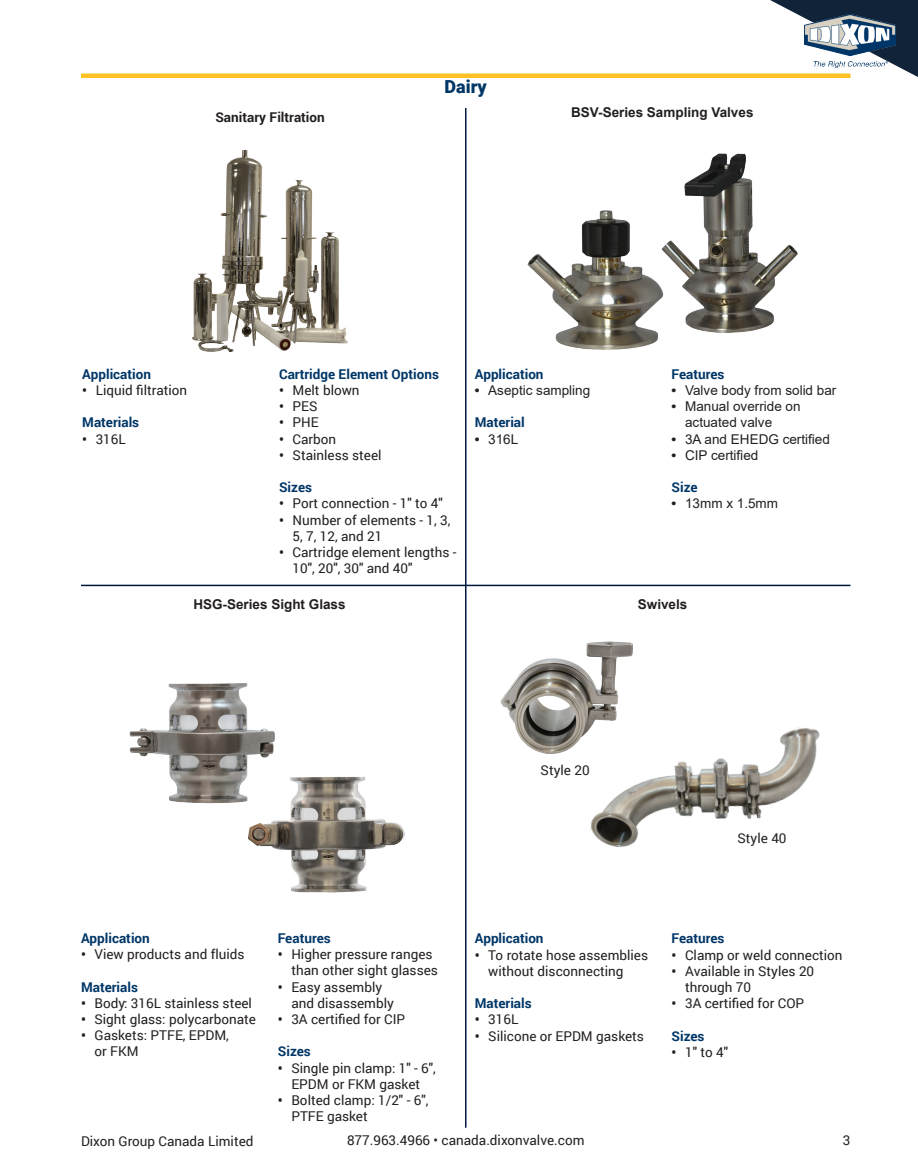
<style>
.page{position:relative;width:918px;height:1175px;background:#fff}
.page>*{position:absolute;margin:0;border:0;box-sizing:border-box;transform-origin:0 0}
._2020_Product_Name{font:900 18px "Roboto";color:#003667}
.body_text{font:13.5px/16.2px "Roboto";color:#231f20}
._2020_Body_Text_Head{font:700 13.5px "Roboto";color:#003667}
.body_text-2{font:13.5px/16.2px "Arial";color:#231f20}
._2020_Product_Sub-he{font:700 13.5px "Arial";color:#231f20}
._2020_Product_Sub-he-2{font:700 13.5px "Roboto";color:#231f20}
.s1{font-weight:700}
</style>
<div class="page">
<hr style="left:465px;top:108px;width:2px;height:1019px;background:#00193f">
<hr style="left:81px;top:584px;width:769px;height:2px;background:#00193f">
<img style="left:192px;top:149px;width:156px;height:203px">
<img style="left:665px;top:153px;width:133px;height:181px">
<img style="left:527px;top:210px;width:138px;height:140px">
<img style="left:500px;top:641px;width:133px;height:112px">
<img style="left:582px;top:724px;width:238px;height:123px">
<img style="left:130px;top:683px;width:145px;height:121px">
<img style="left:246px;top:772px;width:159px;height:121px">
<svg style="left:770px;top:0;width:148px;height:78px"></svg>
<img style="left:805px;top:14px;width:90px;height:54px">
<div style="left:81px;top:73px;width:769px;height:5px;background:#fec224"></div>
<p class="_2020_Product_Sub-he-2" style="left:215px;top:107px;width:111px">Sanitary Filtration</p>
<p class="_2020_Product_Name" style="left:445px;top:74px;width:44px">Dairy</p>
<p class="_2020_Product_Sub-he" style="left:571px;top:103px;width:184px">BSV-Series Sampling Valves</p>
<p class="_2020_Body_Text_Head" style="left:82px;top:364px;width:70px">Application</p>
<p class="body_text" style="left:82px;top:381px;width:107px"><span class="s1">•</span> Liquid filtration</p>
<p class="_2020_Body_Text_Head" style="left:82px;top:413px;width:59px">Materials</p>
<p class="body_text" style="left:82px;top:430px;width:45px"><span class="s1">•</span> 316L</p>
<p class="_2020_Body_Text_Head" style="left:279px;top:364px;width:161px">Cartridge Element Options</p>
<p class="body_text" style="left:279px;top:381px;width:82px"><span class="s1">•</span> Melt blown</p>
<p class="body_text" style="left:279px;top:398px;width:40px"><span class="s1">•</span> PES</p>
<p class="body_text" style="left:279px;top:414px;width:41px"><span class="s1">•</span> PHE</p>
<p class="body_text" style="left:279px;top:430px;width:59px"><span class="s1">•</span> Carbon</p>
<p class="body_text" style="left:279px;top:446px;width:104px"><span class="s1">•</span> Stainless steel</p>
<p class="_2020_Body_Text_Head" style="left:279px;top:478px;width:35px">Sizes</p>
<p class="body_text" style="left:279px;top:495px;width:165px"><span class="s1">•</span> Port connection - 1" to 4"</p>
<p class="body_text" style="left:293px;top:511px;width:159px;text-indent:-14px"><span class="s1">•</span> Number of elements - 1, 3,<br>5, 7, 12, and 21</p>
<p class="body_text" style="left:293px;top:543px;width:165px;text-indent:-14px"><span class="s1">•</span> Cartridge element lengths -<br>10", 20", 30" and 40"</p>
<p class="_2020_Product_Sub-he" style="left:193px;top:594px;width:154px">HSG-Series Sight Glass</p>
<p class="_2020_Body_Text_Head" style="left:475px;top:364px;width:70px">Application</p>
<p class="body_text-2" style="left:475px;top:382px;width:117px"><span class="s1">•</span> Aseptic sampling</p>
<p class="_2020_Body_Text_Head" style="left:475px;top:413px;width:52px">Material</p>
<p class="body_text-2" style="left:475px;top:431px;width:45px"><span class="s1">•</span> 316L</p>
<p class="_2020_Body_Text_Head" style="left:672px;top:364px;width:54px">Features</p>
<p class="body_text-2" style="left:672px;top:382px;width:166px"><span class="s1">•</span> Valve body from solid bar</p>
<p class="body_text-2" style="left:685px;top:398px;width:117px;text-indent:-14px"><span class="s1">•</span> Manual override on actuated valve</p>
<p class="body_text-2" style="left:672px;top:431px;width:160px"><span class="s1">•</span> 3A and EHEDG certified</p>
<p class="body_text-2" style="left:672px;top:447px;width:88px"><span class="s1">•</span> CIP certified</p>
<p class="_2020_Body_Text_Head" style="left:672px;top:478px;width:28px">Size</p>
<p class="body_text-2" style="left:672px;top:495px;width:108px"><span class="s1">•</span> 13mm x 1.5mm</p>
<p class="_2020_Product_Sub-he" style="left:638px;top:594px;width:51px">Swivels</p>
<p class="body_text" style="left:541px;top:761px;width:50px">Style 20</p>
<p class="body_text" style="left:738px;top:829px;width:50px">Style 40</p>
<p class="_2020_Body_Text_Head" style="left:81px;top:928px;width:70px">Application</p>
<p class="body_text" style="left:81px;top:945px;width:165px"><span class="s1">•</span> View products and fluids</p>
<p class="_2020_Body_Text_Head" style="left:81px;top:977px;width:59px">Materials</p>
<p class="body_text" style="left:81px;top:994px;width:173px"><span class="s1">•</span> Body: 316L stainless steel</p>
<p class="body_text" style="left:81px;top:1010px;width:176px"><span class="s1">•</span> Sight glass: polycarbonate</p>
<p class="body_text" style="left:94px;top:1026px;width:136px;text-indent:-14px"><span class="s1">•</span> Gaskets: PTFE, EPDM, or FKM</p>
<p class="_2020_Body_Text_Head" style="left:278px;top:928px;width:54px">Features</p>
<p class="body_text" style="left:291px;top:945px;width:148px;text-indent:-14px"><span class="s1">•</span> Higher pressure ranges than other sight glasses</p>
<p class="body_text" style="left:291px;top:978px;width:104px;text-indent:-14px"><span class="s1">•</span> Easy assembly and disassembly</p>
<p class="body_text" style="left:278px;top:1010px;width:129px"><span class="s1">•</span> 3A certified for CIP</p>
<p class="_2020_Body_Text_Head" style="left:278px;top:1042px;width:35px">Sizes</p>
<p class="body_text" style="left:278px;top:1059px;width:159px;text-align:center"><span class="s1">•</span> Single pin clamp: 1" - 6",<br>EPDM or FKM gasket</p>
<p class="body_text" style="left:291px;top:1091px;width:139px;text-indent:-14px"><span class="s1">•</span> Bolted clamp: 1/2" - 6",<br>PTFE gasket</p>
<p class="_2020_Body_Text_Head" style="left:475px;top:929px;width:70px">Application</p>
<p class="body_text" style="left:488px;top:946px;width:161px;text-indent:-14px"><span class="s1">•</span> To rotate hose assemblies without disconnecting</p>
<p class="_2020_Body_Text_Head" style="left:475px;top:993px;width:59px">Materials</p>
<p class="body_text" style="left:475px;top:1011px;width:45px"><span class="s1">•</span> 316L</p>
<p class="body_text" style="left:475px;top:1027px;width:171px"><span class="s1">•</span> Silicone or EPDM gaskets</p>
<p class="_2020_Body_Text_Head" style="left:672px;top:929px;width:54px">Features</p>
<p class="body_text" style="left:672px;top:946px;width:173px"><span class="s1">•</span> Clamp or weld connection</p>
<p class="body_text" style="left:685px;top:962px;width:131px;text-indent:-14px"><span class="s1">•</span> Available in Styles 20 through 70</p>
<p class="body_text" style="left:672px;top:994px;width:134px"><span class="s1">•</span> 3A certified for COP</p>
<p class="_2020_Body_Text_Head" style="left:672px;top:1026px;width:35px">Sizes</p>
<p class="body_text" style="left:672px;top:1043px;width:58px"><span class="s1">•</span> 1" to 4"</p>
<p class="body_text" style="left:81px;top:1132px;width:174px">Dixon Group Canada Limited</p>
<p class="body_text" style="left:347px;top:1131px;width:239px">877.963.4966 • canada.dixonvalve.com</p>
<p class="body_text" style="left:843px;top:1131px;width:9px">3</p>
</div>
